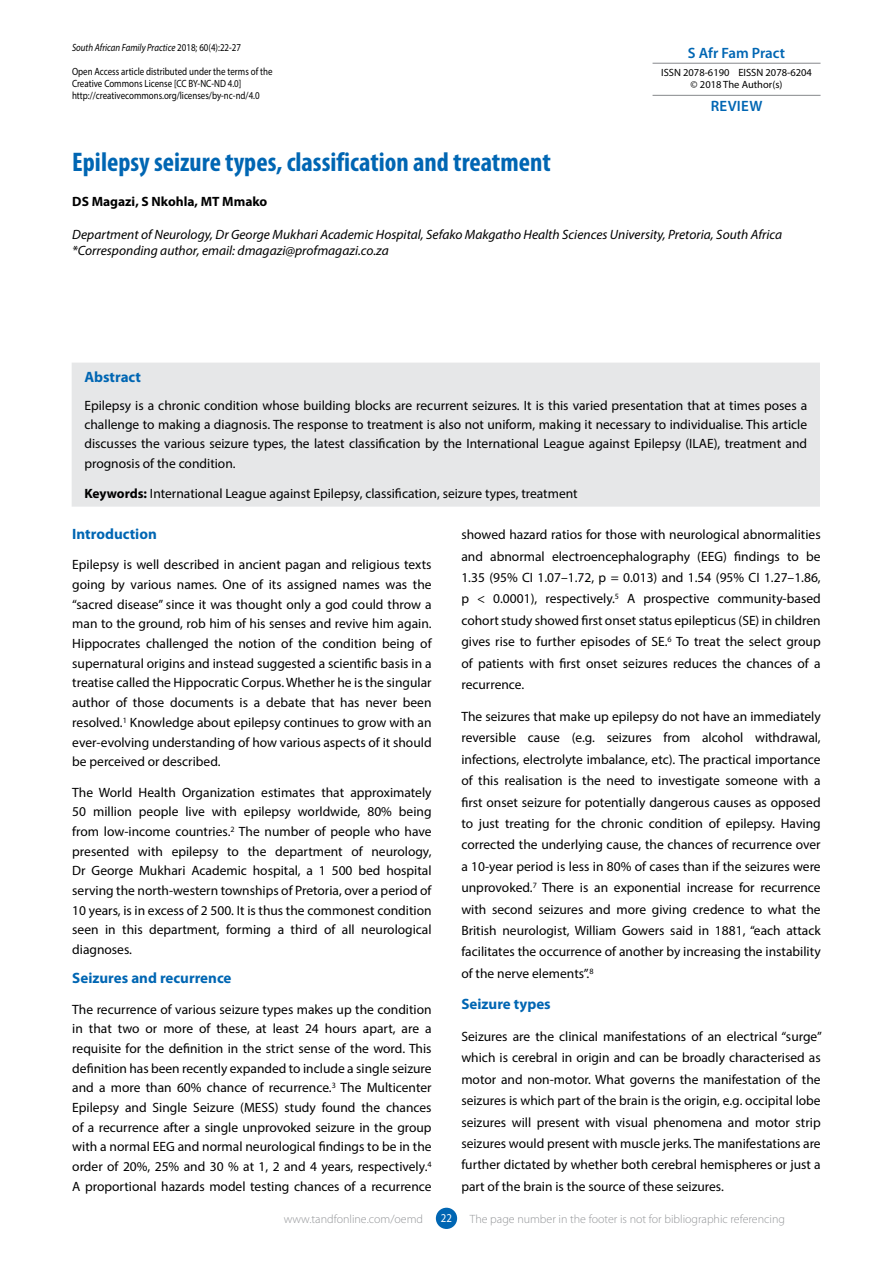
<style>
.page{position:relative;width:893px;height:1263px;background:#fff}
.page>*{position:absolute;margin:0;border:0;box-sizing:border-box;transform-origin:0 0}
.t1{font:700 condensed 27px "Myriad Pro";color:#0066b3}
.t2{font:700 15px "Myriad Pro";color:#0066b3}
.t3{font:600 15px "Myriad Pro";color:#0066b3}
.t4{font:13.5px/19.6px "Myriad Pro";color:#000;text-align:justify}
.t5{font:italic 13.5px/16.5px "Myriad Pro";color:#000}
.t6{font:700 13.5px "Myriad Pro";color:#000}
.t7{font:300 12px "Myriad Pro";color:#939598}
.t8{font:12px "Myriad Pro";color:#fff;scale:.9 1}
.t9{font:10.5px/12px "Myriad Pro";color:#000;scale:.85 1}
.t10{font:10.5px/12px "Myriad Pro";color:#000;text-align:center}
.t11{font:italic 10.5px "Myriad Pro";color:#000;scale:.85 1}
.s1{font-style:normal}
.s2{font-weight:700}
</style>
<div class="page">
<div style="left:436px;top:1208px;width:21px;height:21px;background:#0066b3;border-radius:50%"></div>
<hr style="left:652px;top:63px;width:168px;height:1px;background:#939598">
<hr style="left:652px;top:95px;width:168px;height:1px;background:#939598">
<div style="left:72px;top:363px;width:748px;height:144px;background:#e6e7e8"></div>
<p class="t11" style="left:72px;top:41px;width:200px">South African Family Practice <span class="s1">2018; 60(4):22-27</span></p>
<p class="t9" style="left:72px;top:65px;width:237px">Open Access article distributed under the terms of the<br>Creative Commons License [CC BY-NC-ND 4.0] http://creativecommons.org/licenses/by-nc-nd/4.0</p>
<p class="t3" style="left:688px;top:44px;width:99px">S Afr Fam Pract</p>
<p class="t10" style="left:661px;top:67px;width:152px">ISSN 2078-6190 EISSN 2078-6204 © 2018 The Author(s)</p>
<p class="t3" style="left:711px;top:96px;width:53px">REVIEW</p>
<h1 class="t1" style="left:72px;top:145px;width:480px">Epilepsy seizure types, classification and treatment</h1>
<p class="t6" style="left:72px;top:192px;width:197px">DS Magazi, S Nkohla, MT Mmako</p>
<p class="t5" style="left:72px;top:226px;width:711px">Department of Neurology, Dr George Mukhari Academic Hospital, Sefako Makgatho Health Sciences University, Pretoria, South Africa *Corresponding author, email: dmagazi@profmagazi.co.za</p>
<p class="t2" style="left:84px;top:367px;width:58px">Abstract</p>
<p class="t4" style="left:84px;top:395px;width:724px">Epilepsy is a chronic condition whose building blocks are recurrent seizures. It is this varied presentation that at times poses a challenge to making a diagnosis. The response to treatment is also not uniform, making it necessary to individualise. This article discusses the various seizure types, the latest classification by the International League against Epilepsy (ILAE), treatment and prognosis of the condition.</p>
<p class="t4" style="left:84px;top:483px;width:495px"><span class="s2">Keywords:</span> International League against Epilepsy, classification, seizure types, treatment</p>
<p class="t2" style="left:72px;top:524px;width:86px">Introduction</p>
<p class="t4" style="left:72px;top:555px;width:361px">Epilepsy is well described in ancient pagan and religious texts going by various names. One of its assigned names was the “sacred disease” since it was thought only a god could throw a man to the ground, rob him of his senses and revive him again.<br>Hippocrates challenged the notion of the condition being of supernatural origins and instead suggested a scientific basis in a treatise called the Hippocratic Corpus. Whether he is the singular author of those documents is a debate that has never been resolved.<sup>1</sup> Knowledge about epilepsy continues to grow with an ever-evolving understanding of how various aspects of it should be perceived or described.</p>
<p class="t4" style="left:72px;top:782px;width:361px">The World Health Organization estimates that approximately 50 million people live with epilepsy worldwide, 80% being from low-income countries.<sup>2</sup> The number of people who have presented with epilepsy to the department of neurology, Dr George Mukhari Academic hospital, a 1 500 bed hospital serving the north-western townships of Pretoria, over a period of 10 years, is in excess of 2 500. It is thus the commonest condition seen in this department, forming a third of all neurological diagnoses.</p>
<p class="t2" style="left:72px;top:968px;width:161px">Seizures and recurrence</p>
<p class="t4" style="left:72px;top:999px;width:361px">The recurrence of various seizure types makes up the condition in that two or more of these, at least 24 hours apart, are a requisite for the definition in the strict sense of the word. This definition has been recently expanded to include a single seizure and a more than 60% chance of recurrence.<sup>3</sup> The Multicenter Epilepsy and Single Seizure (MESS) study found the chances of a recurrence after a single unprovoked seizure in the group with a normal EEG and normal neurological findings to be in the order of 20%, 25% and 30 % at 1, 2 and 4 years, respectively.<sup>4<br></sup>A proportional hazards model testing chances of a recurrence</p>
<p class="t4" style="left:461px;top:524px;width:361px;line-height:21.5px">showed hazard ratios for those with neurological abnormalities and abnormal electroencephalography (EEG) findings to be 1.35 (95% CI 1.07–1.72, p = 0.013) and 1.54 (95% CI 1.27–1.86, p &lt; 0.0001), respectively.<sup>5</sup> A prospective community-based cohort study showed first onset status epilepticus (SE) in children gives rise to further episodes of SE.<sup>6</sup> To treat the select group of patients with first onset seizures reduces the chances of a recurrence.</p>
<p class="t4" style="left:461px;top:705px;width:361px;line-height:21.5px">The seizures that make up epilepsy do not have an immediately reversible cause (e.g. seizures from alcohol withdrawal, infections, electrolyte imbalance, etc). The practical importance of this realisation is the need to investigate someone with a first onset seizure for potentially dangerous causes as opposed to just treating for the chronic condition of epilepsy. Having corrected the underlying cause, the chances of recurrence over a 10-year period is less in 80% of cases than if the seizures were unprovoked.<sup>7</sup> There is an exponential increase for recurrence with second seizures and more giving credence to what the British neurologist, William Gowers said in 1881, “each attack facilitates the occurrence of another by increasing the instability of the nerve elements”.<sup>8</sup></p>
<p class="t2" style="left:461px;top:994px;width:91px">Seizure types</p>
<p class="t4" style="left:461px;top:1025px;width:362px;line-height:21.5px">Seizures are the clinical manifestations of an electrical “surge” which is cerebral in origin and can be broadly characterised as motor and non-motor. What governs the manifestation of the seizures is which part of the brain is the origin, e.g. occipital lobe seizures will present with visual phenomena and motor strip seizures would present with muscle jerks. The manifestations are further dictated by whether both cerebral hemispheres or just a part of the brain is the source of these seizures.</p>
<p class="t7" style="left:284px;top:1212px;width:141px">www.tandfonline.com/oemd</p>
<p class="t8" style="left:441px;top:1211px;width:14px">22</p>
<p class="t7" style="left:470px;top:1212px;width:317px">The page number in the footer is not for bibliographic referencing</p>
</div>
